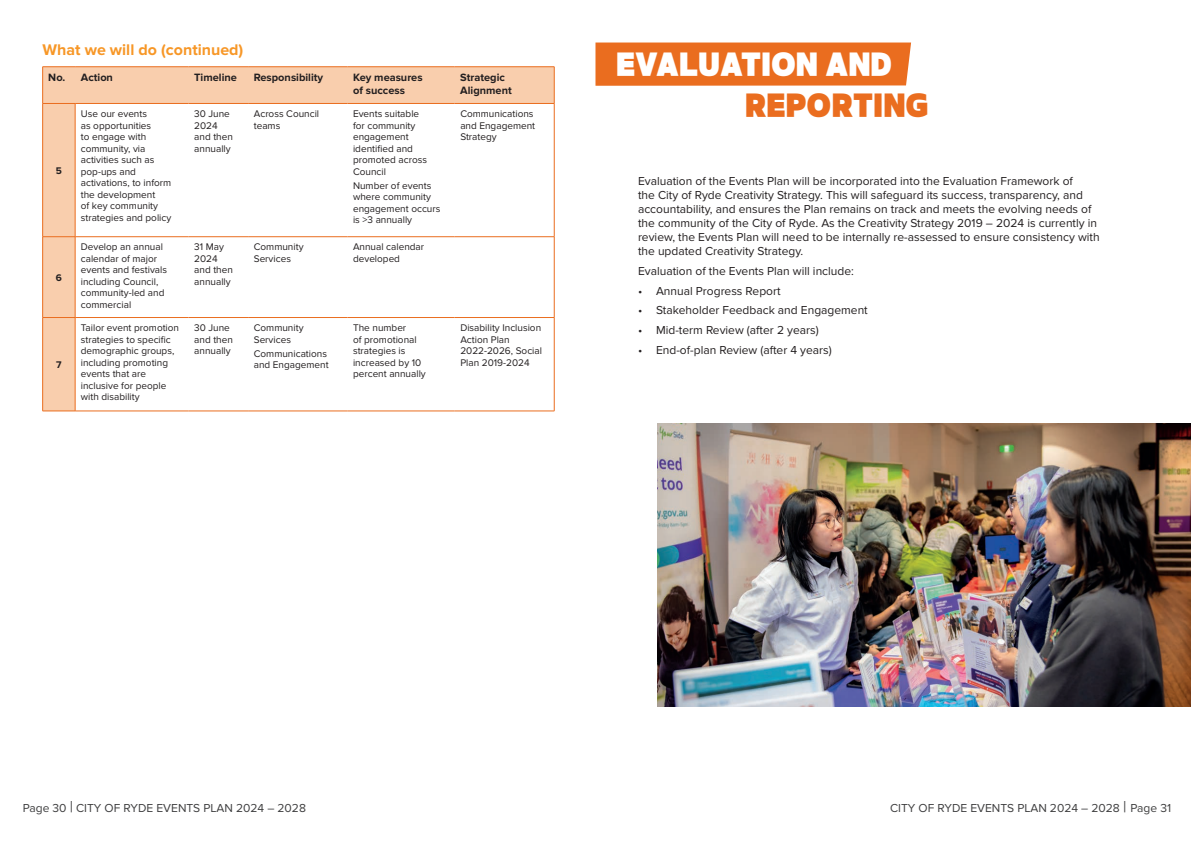
<style>
.page{position:relative;width:1191px;height:842px;background:#fff}
.page>*{position:absolute;margin:0;border:0;box-sizing:border-box;transform-origin:0 0}
.t1{font:26px "TT Supersize Bk";color:#fff}
.t2{font:26px "TT Supersize Bk";color:#ea6d1f}
.t3{font:700 16px "Proxima Nova";color:#f79727}
.t4{font:12px/14px "Proxima Nova";color:#231f20}
.t5{font:12px "Proxima Nova";color:#3e3e3f}
.t6{font:700 11px/13px "Proxima Nova";color:#231f20}
.t7{font:10px/11.5px "Proxima Nova";color:#231f20}
.t8{font:700 10px "Proxima Nova";color:#231f20}
.s1{font-size:16px}
</style>
<div class="page">
<svg style="left:43px;top:68px;width:511px;height:343px"></svg>
<hr style="left:75px;top:67px;width:114px;height:1px;background:#ea6d1f">
<hr style="left:189px;top:67px;width:59px;height:1px;background:#ea6d1f">
<hr style="left:248px;top:67px;width:99px;height:1px;background:#ea6d1f">
<hr style="left:347px;top:67px;width:107px;height:1px;background:#ea6d1f">
<hr style="left:454px;top:67px;width:100px;height:1px;background:#ea6d1f">
<hr style="left:554px;top:67px;width:1px;height:36px;background:#ea6d1f">
<hr style="left:43px;top:67px;width:32px;height:1px;background:#ea6d1f">
<hr style="left:42px;top:67px;width:1px;height:36px;background:#ea6d1f">
<hr style="left:43px;top:103px;width:32px;height:1px;background:#ea6d1f">
<hr style="left:42px;top:104px;width:1px;height:133px;background:#ea6d1f">
<hr style="left:75px;top:104px;width:1px;height:133px;background:#ea6d1f">
<hr style="left:43px;top:237px;width:32px;height:1px;background:#ea6d1f">
<hr style="left:42px;top:237px;width:1px;height:80px;background:#ea6d1f">
<hr style="left:75px;top:237px;width:1px;height:80px;background:#ea6d1f">
<hr style="left:43px;top:317px;width:32px;height:1px;background:#ea6d1f">
<hr style="left:42px;top:318px;width:1px;height:93px;background:#ea6d1f">
<hr style="left:75px;top:318px;width:1px;height:93px;background:#ea6d1f">
<hr style="left:43px;top:411px;width:32px;height:1px;background:#ea6d1f">
<hr style="left:75px;top:103px;width:114px;height:1px;background:#ea6d1f">
<hr style="left:189px;top:103px;width:59px;height:1px;background:#ea6d1f">
<hr style="left:248px;top:103px;width:99px;height:1px;background:#ea6d1f">
<hr style="left:347px;top:103px;width:107px;height:1px;background:#ea6d1f">
<hr style="left:454px;top:103px;width:100px;height:1px;background:#ea6d1f">
<hr style="left:75px;top:237px;width:114px;height:1px;background:#ea6d1f">
<hr style="left:189px;top:237px;width:59px;height:1px;background:#ea6d1f">
<hr style="left:248px;top:237px;width:99px;height:1px;background:#ea6d1f">
<hr style="left:347px;top:237px;width:107px;height:1px;background:#ea6d1f">
<hr style="left:454px;top:237px;width:100px;height:1px;background:#ea6d1f">
<hr style="left:75px;top:317px;width:114px;height:1px;background:#ea6d1f">
<hr style="left:189px;top:317px;width:59px;height:1px;background:#ea6d1f">
<hr style="left:248px;top:317px;width:99px;height:1px;background:#ea6d1f">
<hr style="left:347px;top:317px;width:107px;height:1px;background:#ea6d1f">
<hr style="left:454px;top:317px;width:100px;height:1px;background:#ea6d1f">
<hr style="left:75px;top:411px;width:114px;height:1px;background:#ea6d1f">
<hr style="left:189px;top:411px;width:59px;height:1px;background:#ea6d1f">
<hr style="left:248px;top:411px;width:99px;height:1px;background:#ea6d1f">
<hr style="left:347px;top:411px;width:107px;height:1px;background:#ea6d1f">
<hr style="left:454px;top:411px;width:100px;height:1px;background:#ea6d1f">
<hr style="left:554px;top:104px;width:1px;height:133px;background:#ea6d1f">
<hr style="left:554px;top:237px;width:1px;height:80px;background:#ea6d1f">
<hr style="left:554px;top:318px;width:1px;height:93px;background:#ea6d1f">
<div style="left:595px;top:43px;width:316px;height:43px;background:#ea6d1f"></div>
<img style="left:657px;top:423px;width:534px;height:284px">
<h2 class="t3" style="left:43px;top:41px;width:202px">What we will do (continued)</h2>
<p class="t6" style="left:48px;top:72px;width:66px">No. Action</p>
<p class="t6" style="left:194px;top:72px;width:44px">Timeline</p>
<p class="t6" style="left:254px;top:72px;width:71px">Responsibility</p>
<p class="t6" style="left:353px;top:72px;width:71px">Key measures of success</p>
<p class="t6" style="left:460px;top:72px;width:53px">Strategic<br>Alignment</p>
<p class="t8" style="left:56px;top:165px;width:8px">5</p>
<p class="t8" style="left:56px;top:272px;width:8px">6</p>
<p class="t8" style="left:56px;top:359px;width:7px">7</p>
<p class="t7" style="left:81px;top:108px;width:92px">Use our events<br>as opportunities<br>to engage with community, via activities such as pop-ups and activations, to inform the development<br>of key community strategies and policy</p>
<p class="t7" style="left:194px;top:108px;width:40px">30 June<br>2024 and then annually</p>
<p class="t7" style="left:254px;top:108px;width:67px">Across Council teams</p>
<p class="t7" style="left:353px;top:108px;width:75px">Events suitable for community engagement identified and promoted across<br>Council</p>
<p class="t7" style="left:353px;top:180px;width:89px">Number of events where community engagement occurs is &gt;3 annually</p>
<p class="t7" style="left:81px;top:242px;width:88px">Develop an annual calendar of major events and festivals including Council, community-led and commercial</p>
<p class="t7" style="left:194px;top:242px;width:40px">31 May<br>2024 and then annually</p>
<p class="t7" style="left:254px;top:242px;width:51px">Community<br>Services</p>
<p class="t7" style="left:353px;top:242px;width:73px">Annual calendar developed</p>
<p class="t7" style="left:460px;top:108px;width:76px">Communications and Engagement<br>Strategy</p>
<p class="t7" style="left:81px;top:322px;width:100px">Tailor event promotion strategies to specific demographic groups, including promoting events that are inclusive for people with disability</p>
<p class="t7" style="left:194px;top:322px;width:40px">30 June and then annually</p>
<p class="t7" style="left:254px;top:322px;width:51px">Community<br>Services</p>
<p class="t7" style="left:254px;top:348px;width:76px">Communications and Engagement</p>
<p class="t7" style="left:353px;top:322px;width:74px">The number<br>of promotional strategies is increased by 10 percent annually</p>
<p class="t7" style="left:460px;top:322px;width:83px">Disability Inclusion<br>Action Plan<br>2022-2026, Social<br>Plan 2019-2024</p>
<h1 class="t1" style="left:616px;top:51px;width:278px">EVALUATION AND</h1>
<h1 class="t2" style="left:745px;top:92px;width:185px">REPORTING</h1>
<p class="t4" style="left:638px;top:175px;width:463px">Evaluation of the Events Plan will be incorporated into the Evaluation Framework of<br>the City of Ryde Creativity Strategy. This will safeguard its success, transparency, and accountability, and ensures the Plan remains on track and meets the evolving needs of the community of the City of Ryde. As the Creativity Strategy 2019 – 2024 is currently in review, the Events Plan will need to be internally re-assessed to ensure consistency with the updated Creativity Strategy.</p>
<p class="t4" style="left:638px;top:264px;width:217px">Evaluation of the Events Plan will include:</p>
<p class="t4" style="left:638px;top:284px;width:144px">• Annual Progress Report</p>
<p class="t4" style="left:638px;top:304px;width:231px">• Stakeholder Feedback and Engagement</p>
<p class="t4" style="left:638px;top:323px;width:182px">• Mid-term Review (after 2 years)</p>
<p class="t4" style="left:638px;top:343px;width:195px">• End-of-plan Review (after 4 years)</p>
<p class="t5" style="left:23px;top:801px;width:285px">Page 30 <span class="s1">|</span> CITY OF RYDE EVENTS PLAN 2024 – 2028</p>
<p class="t5" style="left:890px;top:801px;width:282px">CITY OF RYDE EVENTS PLAN 2024 – 2028 <span class="s1">|</span> Page 31</p>
</div>
